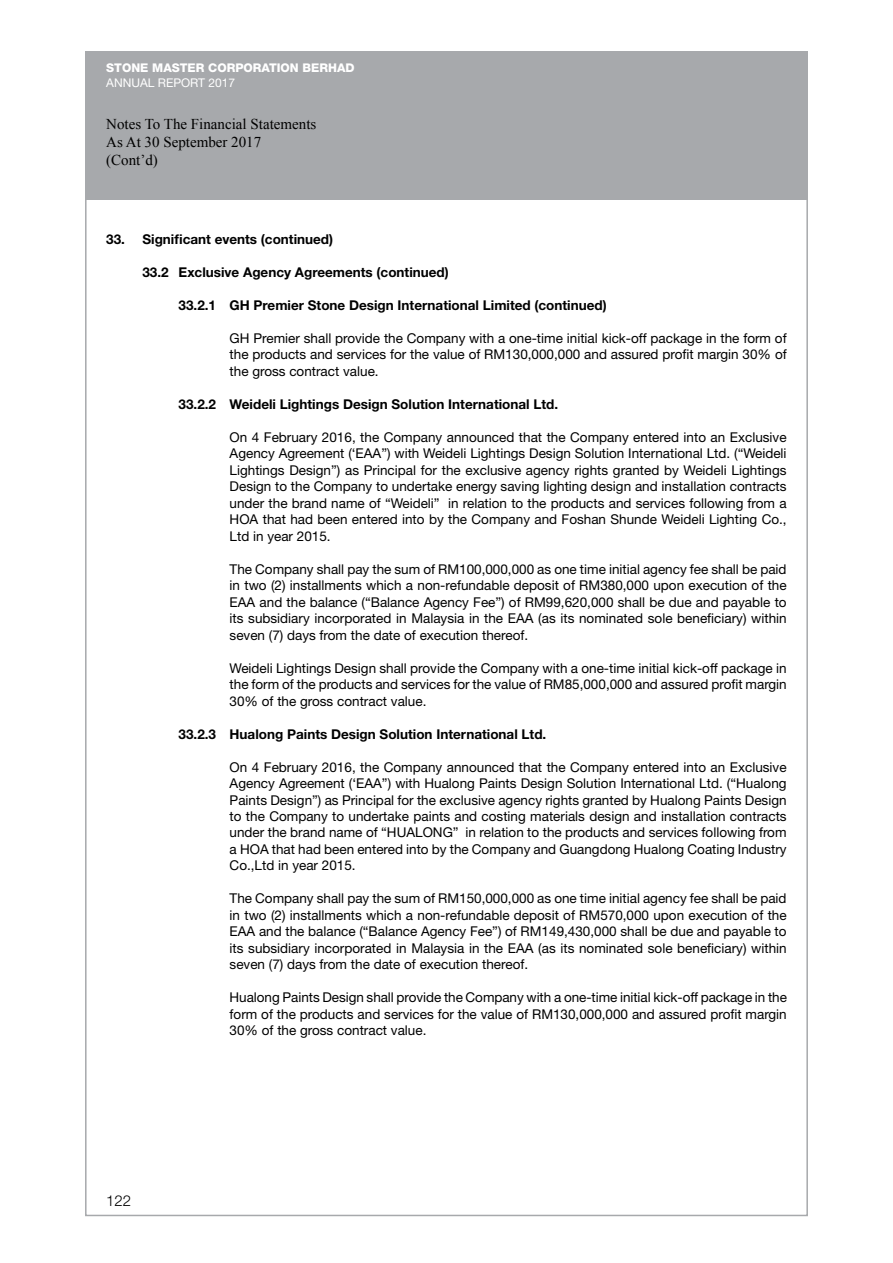
<style>
.page{position:relative;width:893px;height:1263px;background:#fff}
.page>*{position:absolute;margin:0;border:0;box-sizing:border-box;transform-origin:0 0}
.t1{font:15px/18px "Times New Roman";color:#000}
.t2{font:300 15px "Helvetica Neue LT Std";color:#000}
.t3{font:13.5px/16.5px "Helvetica Neue LT Std";color:#000;text-align:justify}
.t4{font:700 13.5px "Helvetica Neue LT Std";color:#000}
.t5{font:800 12px "Helvetica Neue LT Std";color:#fff}
.t6{font:12px "Helvetica Neue LT Std";color:#fff}
</style>
<div class="page">
<div style="left:85px;top:51px;width:723px;height:149px;background:#a7a9ac"></div>
<p class="t5" style="left:106px;top:61px;width:250px">STONE MASTER CORPORATION BERHAD</p>
<p class="t6" style="left:106px;top:75px;width:130px">ANNUAL REPORT 2017</p>
<p class="t1" style="left:106px;top:115px;width:212px">Notes To The Financial Statements<br>As At 30 September 2017 (Cont’d)</p>
<p class="t4" style="left:106px;top:230px;width:228px">33. Significant events (continued)</p>
<p class="t4" style="left:142px;top:263px;width:308px">33.2 Exclusive Agency Agreements (continued)</p>
<p class="t4" style="left:179px;top:296px;width:430px">33.2.1 GH Premier Stone Design International Limited (continued)</p>
<p class="t3" style="left:230px;top:329px;width:559px">GH Premier shall provide the Company with a one-time initial kick-off package in the form of the products and services for the value of RM130,000,000 and assured profit margin 30% of the gross contract value.</p>
<p class="t4" style="left:179px;top:395px;width:381px">33.2.2 Weideli Lightings Design Solution International Ltd.</p>
<p class="t3" style="left:230px;top:428px;width:559px">On 4 February 2016, the Company announced that the Company entered into an Exclusive Agency Agreement (‘EAA”) with Weideli Lightings Design Solution International Ltd. (“Weideli Lightings Design”) as Principal for the exclusive agency rights granted by Weideli Lightings Design to the Company to undertake energy saving lighting design and installation contracts under the brand name of “Weideli” in relation to the products and services following from a HOA that had been entered into by the Company and Foshan Shunde Weideli Lighting Co., Ltd in year 2015.</p>
<p class="t3" style="left:230px;top:560px;width:559px">The Company shall pay the sum of RM100,000,000 as one time initial agency fee shall be paid in two (2) installments which a non-refundable deposit of RM380,000 upon execution of the EAA and the balance (“Balance Agency Fee”) of RM99,620,000 shall be due and payable to its subsidiary incorporated in Malaysia in the EAA (as its nominated sole beneficiary) within seven (7) days from the date of execution thereof.</p>
<p class="t3" style="left:230px;top:659px;width:559px">Weideli Lightings Design shall provide the Company with a one-time initial kick-off package in the form of the products and services for the value of RM85,000,000 and assured profit margin 30% of the gross contract value.</p>
<p class="t4" style="left:179px;top:725px;width:369px">33.2.3 Hualong Paints Design Solution International Ltd.</p>
<p class="t3" style="left:230px;top:758px;width:559px">On 4 February 2016, the Company announced that the Company entered into an Exclusive Agency Agreement (‘EAA”) with Hualong Paints Design Solution International Ltd. (“Hualong Paints Design”) as Principal for the exclusive agency rights granted by Hualong Paints Design to the Company to undertake paints and costing materials design and installation contracts under the brand name of “HUALONG” in relation to the products and services following from a HOA that had been entered into by the Company and Guangdong Hualong Coating Industry Co.,Ltd in year 2015.</p>
<p class="t3" style="left:230px;top:890px;width:559px">The Company shall pay the sum of RM150,000,000 as one time initial agency fee shall be paid in two (2) installments which a non-refundable deposit of RM570,000 upon execution of the EAA and the balance (“Balance Agency Fee”) of RM149,430,000 shall be due and payable to its subsidiary incorporated in Malaysia in the EAA (as its nominated sole beneficiary) within seven (7) days from the date of execution thereof.</p>
<p class="t3" style="left:230px;top:989px;width:559px">Hualong Paints Design shall provide the Company with a one-time initial kick-off package in the form of the products and services for the value of RM130,000,000 and assured profit margin 30% of the gross contract value.</p>
<p class="t2" style="left:106px;top:1192px;width:27px">122</p>
</div>
